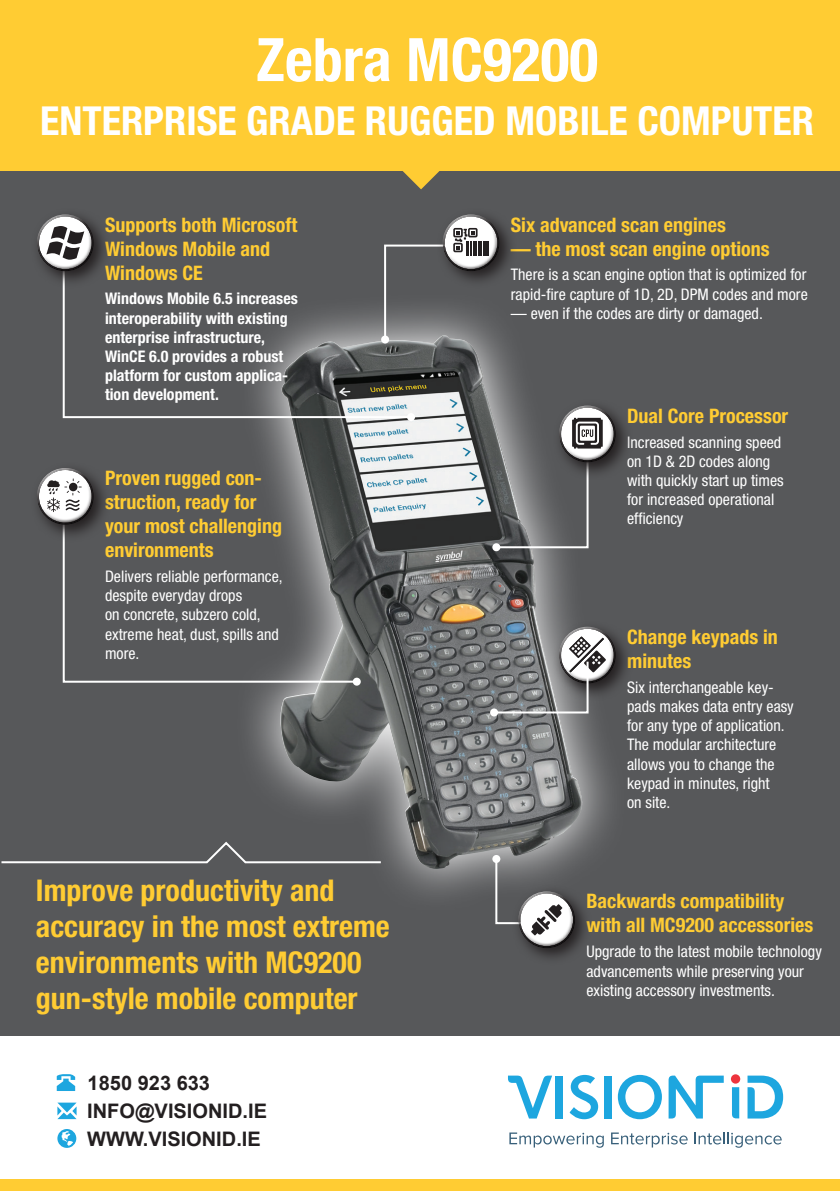
<style>
.page{position:relative;width:840px;height:1191px;background:#fff}
.page>*{position:absolute;margin:0;border:0;box-sizing:border-box;transform-origin:0 0}
.t1{font:700 condensed 60px "Helvetica Neue LT Pro";color:#fff}
.Title_smaller{font:700 condensed 40px "Helvetica Neue LT Pro";color:#fff}
.Subtitle{font:700 condensed 30px/36px "Helvetica Neue LT Pro";color:#fc3}
.Icon_captions_manufa{font:700 condensed 20px/24px "Helvetica Neue LT Pro";color:#fc3}
.t2{font:700 20px "Arial";color:#231f20}
.Icon_information{font:condensed 16px/19.2px "Helvetica Neue LT Pro";color:#fff}
.Icon_captions_manufa-2{font:700 condensed 16px/19.2px "Helvetica Neue LT Pro";color:#fff}
.Icon_captions{font:condensed 16px/19.2px "Helvetica Neue LT Pro";color:#fff}
</style>
<div class="page">
<svg style="left:509px;top:1132px;width:94px;height:15px"></svg>
<svg style="left:611px;top:1132px;width:76px;height:15px"></svg>
<svg style="left:694px;top:1132px;width:87px;height:15px"></svg>
<div style="left:730px;top:1074px;width:9px;height:9px;background:#ee343d;border-radius:50%"></div>
<div style="left:555px;top:1075px;width:7px;height:43px;background:#1da6df"></div>
<svg style="left:617px;top:1074px;width:44px;height:45px"></svg>
<svg style="left:668px;top:1075px;width:55px;height:43px"></svg>
<svg style="left:508px;top:1075px;width:44px;height:43px"></svg>
<svg style="left:732px;top:1087px;width:6px;height:31px"></svg>
<svg style="left:569px;top:1074px;width:29px;height:45px"></svg>
<div style="left:604px;top:1075px;width:7px;height:43px;background:#1da6df"></div>
<svg style="left:747px;top:1075px;width:35px;height:43px"></svg>
<svg style="left:57px;top:1074px;width:18px;height:17px"></svg>
<svg style="left:57px;top:1102px;width:20px;height:17px"></svg>
<svg style="left:57px;top:1129px;width:19px;height:18px"></svg>
<div style="left:0;top:170px;width:839px;height:866px;background:#57585a"></div>
<svg style="left:250px;top:419px;width:360px;height:476px"></svg>
<img style="left:280px;top:337px;width:302px;height:531px">
<div style="left:0;top:0;width:839px;height:170px;background:#fc3"></div>
<svg style="left:401px;top:170px;width:39px;height:19px"></svg>
<div style="left:0;top:1179px;width:839px;height:12px;background:#fc3"></div>
<svg style="left:1px;top:840px;width:381px;height:24px"></svg>
<svg style="left:62px;top:289px;width:351px;height:130px"></svg>
<div style="left:407px;top:413px;width:8px;height:8px;background:#fff;border-radius:50%"></div>
<div style="left:381px;top:335px;width:8px;height:8px;background:#fff;border-radius:50%"></div>
<svg style="left:502px;top:226px;width:9px;height:44px"></svg>
<svg style="left:383px;top:244px;width:116px;height:97px"></svg>
<div style="left:440px;top:214px;width:59px;height:44px;background:#fff;opacity:.75"></div>
<div style="left:441px;top:223px;width:61px;height:51px;background:#231f20;opacity:.75"></div>
<svg style="left:50px;top:227px;width:55px;height:62px"></svg>
<div style="left:35px;top:214px;width:59px;height:44px;background:#fff;opacity:.75"></div>
<div style="left:36px;top:223px;width:61px;height:51px;background:#231f20;opacity:.75"></div>
<svg style="left:492px;top:543px;width:8px;height:8px"></svg>
<svg style="left:552px;top:620px;width:75px;height:62px"></svg>
<div style="left:557px;top:635px;width:62px;height:51px;background:#231f20;opacity:.75"></div>
<svg style="left:492px;top:855px;width:8px;height:8px"></svg>
<svg style="left:62px;top:516px;width:296px;height:167px"></svg>
<div style="left:352px;top:677px;width:8px;height:8px;background:#fff;border-radius:50%"></div>
<svg style="left:50px;top:481px;width:61px;height:61px"></svg>
<div style="left:35px;top:468px;width:59px;height:44px;background:#fff;opacity:.75"></div>
<div style="left:36px;top:476px;width:61px;height:52px;background:#231f20;opacity:.75"></div>
<svg style="left:531px;top:885px;width:61px;height:74px"></svg>
<svg style="left:494px;top:857px;width:80px;height:68px"></svg>
<div style="left:516px;top:891px;width:59px;height:44px;background:#fff;opacity:.75"></div>
<div style="left:517px;top:900px;width:61px;height:51px;background:#231f20;opacity:.75"></div>
<svg style="left:552px;top:399px;width:75px;height:62px"></svg>
<svg style="left:494px;top:405px;width:121px;height:144px"></svg>
<div style="left:557px;top:405px;width:59px;height:44px;background:#fff;opacity:.75"></div>
<div style="left:557px;top:414px;width:62px;height:51px;background:#231f20;opacity:.75"></div>
<svg style="left:492px;top:627px;width:123px;height:87px"></svg>
<div style="left:490px;top:708px;width:8px;height:8px;background:#fff;border-radius:50%"></div>
<p class="t1" style="left:256px;top:23px;width:343px">Zebra MC9200</p>
<p class="Title_smaller" style="left:40px;top:96px;width:774px">ENTERPRISE GRADE RUGGED MOBILE COMPUTER</p>
<p class="Icon_captions_manufa" style="left:105px;top:212px;width:193px">Supports both Microsoft<br>Windows Mobile and<br>Windows CE</p>
<p class="Icon_captions_manufa-2" style="left:105px;top:289px;width:194px">Windows Mobile 6.5 increases interoperability with existing enterprise infrastructure,<br>WinCE 6.0 provides a robust platform for custom applica&shy;tion development.</p>
<p class="Icon_captions_manufa" style="left:105px;top:465px;width:178px">Proven rugged con&shy;struction, ready for your most challenging environments</p>
<p class="Icon_information" style="left:105px;top:566px;width:179px">Delivers reliable performance, despite everyday drops<br>on concrete, subzero cold, extreme heat, dust, spills and more.</p>
<p class="Subtitle" style="left:36px;top:872px;width:355px">Improve productivity and accuracy in the most extreme environments with MC9200 gun-style mobile computer</p>
<p class="t2" style="left:88px;top:1069px;width:124px">1850 923 633</p>
<p class="t2" style="left:87px;top:1096px;width:181px">INFO@VISIONID.IE</p>
<p class="t2" style="left:87px;top:1124px;width:175px">WWW.VISIONID.IE</p>
<p class="Icon_captions_manufa" style="left:510px;top:212px;width:217px">Six advanced scan engines</p>
<p class="Icon_captions_manufa" style="left:510px;top:236px;width:260px">— the most scan engine options</p>
<p class="Icon_captions" style="left:510px;top:265px;width:298px">There is a scan engine option that is optimized for rapid-fire capture of 1D, 2D, DPM codes and more</p>
<p class="Icon_captions" style="left:510px;top:303px;width:253px">— even if the codes are dirty or damaged.</p>
<p class="Icon_captions_manufa" style="left:626px;top:403px;width:162px">Dual Core Processor</p>
<p class="Icon_information" style="left:626px;top:432px;width:158px">Increased scanning speed on 1D &amp; 2D codes along with quickly start up times for increased operational efficiency</p>
<p class="Icon_captions_manufa" style="left:626px;top:624px;width:152px">Change keypads in minutes</p>
<p class="Icon_information" style="left:626px;top:677px;width:168px">Six interchangeable key&shy;pads makes data entry easy for any type of application.<br>The modular architecture allows you to change the keypad in minutes, right<br>on site.</p>
<p class="Icon_captions_manufa" style="left:586px;top:889px;width:228px">Backwards compatibility with all MC9200 accessories</p>
<p class="Icon_information" style="left:586px;top:942px;width:237px">Upgrade to the latest mobile technology advancements while preserving your existing accessory investments.</p>
</div>
